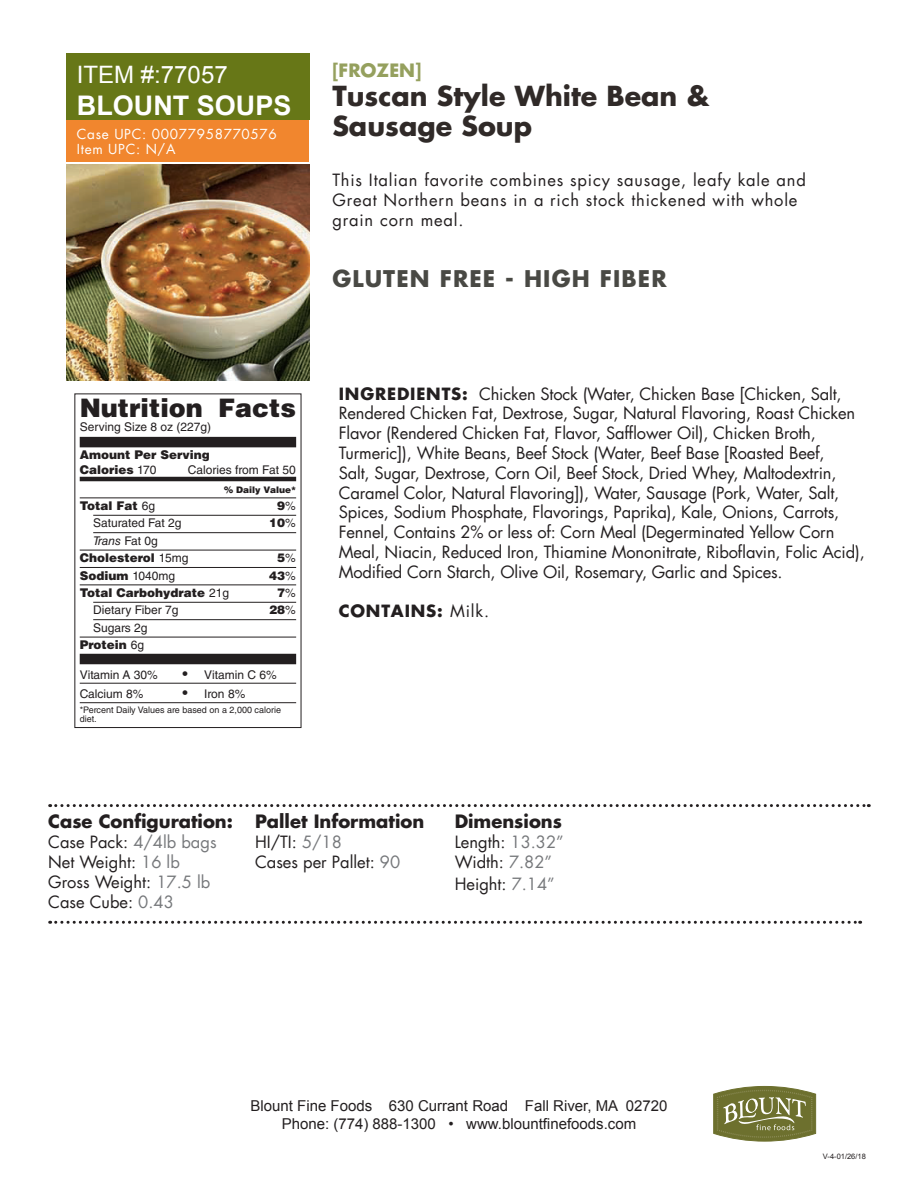
<style>
.page{position:relative;width:918px;height:1188px;background:#fff}
.page>*{position:absolute;margin:0;border:0;box-sizing:border-box;transform-origin:0 0}
.t1{font:700 27px/30px "Futura";color:#302a28}
.t2{font:700 27px "Arial";color:#fff}
.t3{font:900 25.5px "Helvetica LT Std";color:#231f20}
.t4{font:24px "Arial";color:#fff}
.t5{font:700 22.5px "Futura";letter-spacing:.05em;color:#494944}
.t6{font:700 18px "Futura";color:#231f20}
.t7{font:700 18px "Futura";color:#95a05e}
.t8{font:16.5px/19.8px "Futura";letter-spacing:-.01em;color:#231f20}
.t9{font:16.5px/19.8px "Futura";letter-spacing:.05em;color:#231f20}
.t10{font:700 16.5px "Futura";letter-spacing:.05em;color:#231f20}
.t11{font:15px/18px "Arial";color:#231f20;text-align:center}
.t12{font:13.5px/15px "Futura";letter-spacing:.05em;color:#fff}
.t13{font:12px/17.4px "Helvetica LT Std";color:#231f20;text-align:right}
.t14{font:900 12px/14.4px "Helvetica LT Std";color:#231f20}
.t15{font:9px/9px "Helvetica LT Std";color:#231f20}
.t16{font:900 9px "Helvetica LT Std";color:#231f20}
.t17{font:7.5px "Arial";color:#231f20}
.s1{font-weight:400}
.s2{font-weight:400;font-style:italic}
.s3{font-weight:900}
.s4{font-size:15px}
.s5{font-weight:700}
.s6{color:#76787b}
</style>
<div class="page">
<div style="left:66px;top:54px;width:243px;height:66px;background:#677717"></div>
<img style="left:66px;top:164px;width:243px;height:216px">
<svg style="left:713px;top:1086px;width:103px;height:55px"></svg>
<div style="left:66px;top:120px;width:243px;height:41px;background:#f1862e"></div>
<svg style="left:50px;top:804px;width:819px;height:3px"></svg>
<svg style="left:50px;top:921px;width:811px;height:3px"></svg>
<div style="left:80px;top:437px;width:216px;height:10px;background:#231f20"></div>
<hr style="left:80px;top:477px;width:216px;height:4px;background:#231f20">
<hr style="left:80px;top:498px;width:216px;height:1px;background:#231f20">
<hr style="left:93px;top:515px;width:203px;height:1px;background:#231f20">
<hr style="left:93px;top:532px;width:203px;height:1px;background:#231f20">
<hr style="left:80px;top:550px;width:216px;height:1px;background:#231f20">
<hr style="left:80px;top:567px;width:216px;height:1px;background:#231f20">
<hr style="left:80px;top:585px;width:216px;height:1px;background:#231f20">
<hr style="left:93px;top:602px;width:203px;height:1px;background:#231f20">
<hr style="left:93px;top:619px;width:203px;height:1px;background:#231f20">
<hr style="left:80px;top:637px;width:216px;height:1px;background:#231f20">
<div style="left:80px;top:654px;width:216px;height:10px;background:#231f20"></div>
<hr style="left:80px;top:683px;width:216px;height:1px;background:#231f20">
<hr style="left:80px;top:702px;width:216px;height:1px;background:#231f20">
<h3 class="t4" style="left:77px;top:58px;width:152px">ITEM #:77057</h3>
<h1 class="t2" style="left:77px;top:87px;width:216px">BLOUNT SOUPS</h1>
<p class="t12" style="left:77px;top:126px;width:202px">Case UPC: 00077958770576<br>Item UPC: N/A</p>
<p class="t7" style="left:332px;top:57px;width:91px">[FROZEN]</p>
<h1 class="t1" style="left:332px;top:80px;width:379px">Tuscan Style White Bean &amp;<br>Sausage Soup</h1>
<p class="t9" style="left:332px;top:170px;width:475px">This Italian favorite combines spicy sausage, leafy kale and<br>Great Northern beans in a rich stock thickened with whole grain corn meal.</p>
<h3 class="t5" style="left:332px;top:262px;width:336px">GLUTEN FREE - HIGH FIBER</h3>
<h2 class="t3" style="left:80px;top:391px;width:218px">Nutrition Facts</h2>
<p class="t13" style="left:80px;top:419px;width:133px">Serving Size 8 oz (227g)</p>
<p class="t14" style="left:80px;top:448px;width:132px">Amount Per Serving<br>Calories <span class="s1">170</span></p>
<p class="t13" style="left:188px;top:461px;width:109px">Calories from Fat 50</p>
<p class="t16" style="left:224px;top:484px;width:74px">% Daily Value*</p>
<p class="t14" style="left:80px;top:498px;width:77px">Total Fat <span class="s1">6g</span></p>
<p class="t14" style="left:277px;top:498px;width:20px">9<span class="s1">%</span></p>
<p class="t13" style="left:93px;top:515px;width:90px">Saturated Fat 2g</p>
<p class="t14" style="left:269px;top:516px;width:28px">10<span class="s1">%</span></p>
<p class="t14" style="left:80px;top:532px;width:110px;line-height:17.4px;text-indent:14px"><span class="s2">Trans</span> <span class="s1">Fat 0g<br></span>Cholesterol <span class="s1">15mg</span></p>
<p class="t14" style="left:277px;top:550px;width:20px">5<span class="s1">%</span></p>
<p class="t14" style="left:80px;top:568px;width:97px">Sodium <span class="s1">1040mg</span></p>
<p class="t14" style="left:269px;top:568px;width:28px">43<span class="s1">%</span></p>
<p class="t14" style="left:80px;top:585px;width:151px">Total Carbohydrate <span class="s1">21g</span></p>
<p class="t14" style="left:277px;top:585px;width:20px">7<span class="s1">%</span></p>
<p class="t13" style="left:93px;top:602px;width:87px">Dietary Fiber 7g</p>
<p class="t14" style="left:269px;top:603px;width:28px">28<span class="s1">%</span></p>
<p class="t13" style="left:80px;top:619px;width:69px">Sugars 2g<br><span class="s3">Protein</span> 6g</p>
<p class="t13" style="left:80px;top:666px;width:79px">Vitamin A 30%</p>
<p class="t13" style="left:182px;top:666px;width:96px"><span class="s4">•</span> Vitamin C 6%</p>
<p class="t13" style="left:80px;top:685px;width:65px">Calcium 8%</p>
<p class="t13" style="left:182px;top:685px;width:64px"><span class="s4">•</span> Iron 8%</p>
<p class="t15" style="left:80px;top:705px;width:203px">*Percent Daily Values are based on a 2,000 calorie diet.</p>
<p class="t8" style="left:339px;top:383px;width:528px"><span class="s5">INGREDIENTS:</span> Chicken Stock (Water, Chicken Base [Chicken, Salt, Rendered Chicken Fat, Dextrose, Sugar, Natural Flavoring, Roast Chicken Flavor (Rendered Chicken Fat, Flavor, Safflower Oil), Chicken Broth, Turmeric]), White Beans, Beef Stock (Water, Beef Base [Roasted Beef,<br>Salt, Sugar, Dextrose, Corn Oil, Beef Stock, Dried Whey, Maltodextrin, Caramel Color, Natural Flavoring]), Water, Sausage (Pork, Water, Salt, Spices, Sodium Phosphate, Flavorings, Paprika), Kale, Onions, Carrots, Fennel, Contains 2% or less of: Corn Meal (Degerminated Yellow Corn Meal, Niacin, Reduced Iron, Thiamine Mononitrate, Riboflavin, Folic Acid), Modified Corn Starch, Olive Oil, Rosemary, Garlic and Spices.</p>
<p class="t10" style="left:339px;top:600px;width:152px">CONTAINS: <span class="s1">Milk.</span></p>
<p class="t6" style="left:48px;top:809px;width:186px">Case Configuration:</p>
<p class="t8" style="left:48px;top:832px;width:170px">Case Pack: <span class="s6">4/4lb bags<br></span>Net Weight: <span class="s6">16 lb<br></span>Gross Weight: <span class="s6">17.5 lb<br></span>Case Cube: <span class="s6">0.43</span></p>
<p class="t6" style="left:255px;top:809px;width:171px">Pallet Information</p>
<p class="t8" style="left:255px;top:832px;width:147px">HI/TI: <span class="s6">5/18<br></span>Cases per Pallet: <span class="s6">90</span></p>
<p class="t6" style="left:455px;top:809px;width:109px">Dimensions</p>
<p class="t8" style="left:455px;top:832px;width:111px">Length: <span class="s6">13.32”<br></span>Width: <span class="s6">7.82”</span></p>
<p class="t8" style="left:455px;top:873px;width:102px">Height: <span class="s6">7.14”</span></p>
<p class="t11" style="left:251px;top:1096px;width:418px">Blount Fine Foods 630 Currant Road Fall River, MA 02720<br>Phone: (774) 888-1300 • www.blountfinefoods.com</p>
<p class="t17" style="left:823px;top:1151px;width:44px">V-4-01/26/18</p>
</div>
